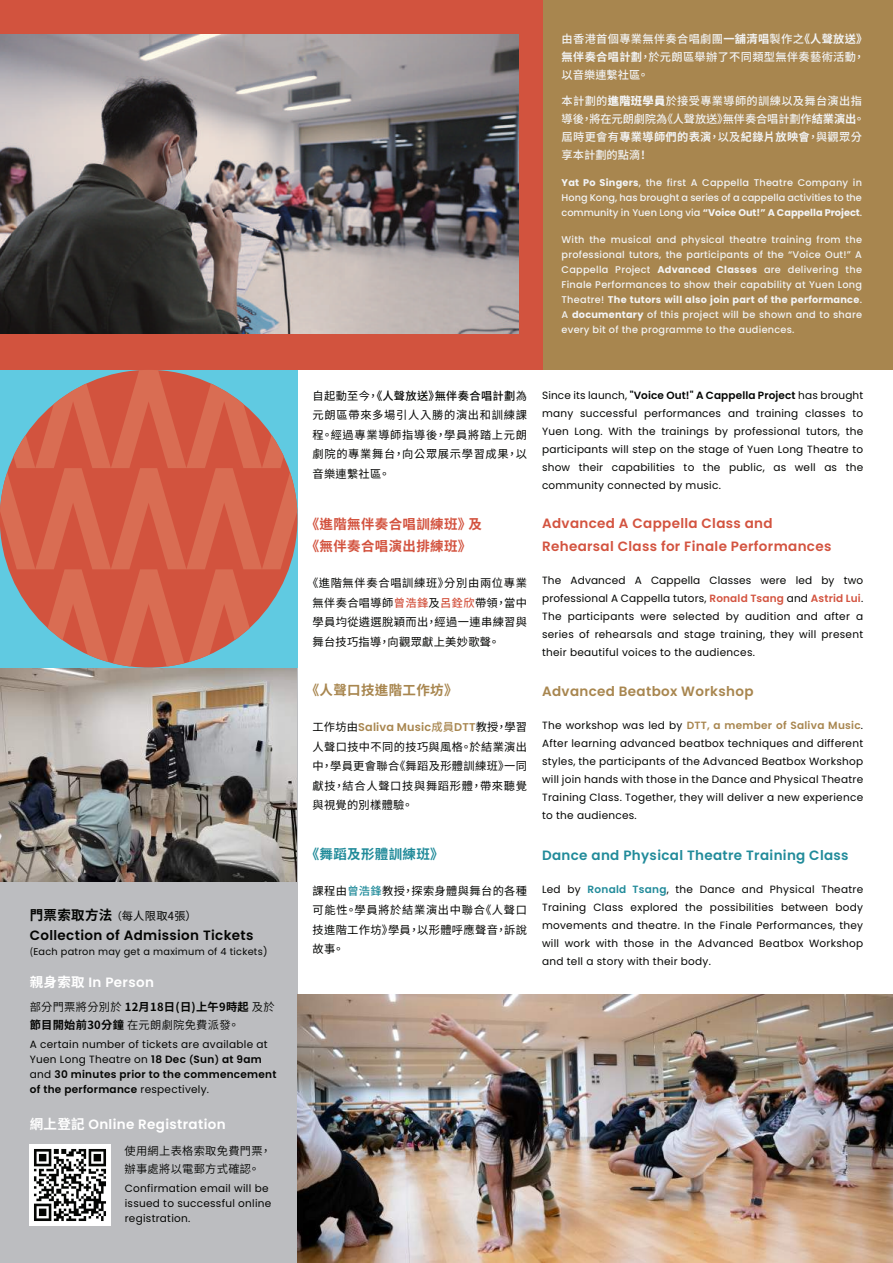
<style>
.page{position:relative;width:893px;height:1263px;background:#fff}
.page>*{position:absolute;margin:0;border:0;box-sizing:border-box;transform-origin:0 0}
.t1{font:600 13.5px/22.5px "Poppins";letter-spacing:.025em;color:#d3533f}
.t2{font:600 13.5px "Poppins";letter-spacing:.025em;color:#218b9a}
.t3{font:600 13.5px "Poppins";letter-spacing:.025em;color:#fff}
.t4{font:600 13.5px "Poppins";letter-spacing:.025em;color:#040503}
.t5{font:700 13.5px/22.5px "Noto Sans CJ Ktc";letter-spacing:.025em;color:#d3533f}
.t6{font:600 13.5px "Poppins";letter-spacing:.025em;color:#a8864f}
.t7{font:700 13.5px "Noto Sans CJ Ktc";letter-spacing:.025em;color:#a8864f}
.t8{font:700 13.5px "Noto Sans CJ Ktc";letter-spacing:.025em;color:#218b9a}
.t9{font:11.25px/19.5px "Noto Sans CJ Ktc";letter-spacing:.03em;color:#040503;text-align:justify}
.t10{font:500 11.25px/18px "Noto Sans CJ Ktc";color:#f2f3f4}
.t11{font:500 11.25px/18px "Noto Sans CJ Ktc";letter-spacing:.025em;color:#f2f3f4}
.t12{font:700 11.25px/18px "Noto Sans CJ Ktc";letter-spacing:.025em;color:#040503}
.t13{font:600 11.25px/18px "Noto Sans CJ Ktc";letter-spacing:.025em;color:#040503}
.t14{font:600 11.25px "Poppins";letter-spacing:.015em;color:#a8864f}
.t15{font:10.5px/18px "Poppins";letter-spacing:.025em;color:#040503;text-align:justify}
.t16{font:500 9.75px/15px "Poppins";letter-spacing:.025em;color:#f2f3f4;text-align:justify}
.t17{font:9.75px "Poppins";letter-spacing:.025em;color:#040503}
.s1{font-weight:700;font-size:13.5px}
.s2{font-size:10.5px}
.s3{font-family:"Noto Sans CJ Ktc"}
.s4{font-family:"Noto Sans CJ Ktc";font-weight:700}
.s5{font-weight:600}
.s6{font-weight:600;font-size:9px}
.s7{font-weight:700}
.s8{font-weight:900}
.s9{font-weight:500}
.s10{font-weight:500;color:#d3533f}
.s11{font-family:"Noto Sans CJ Ktc";font-weight:400;color:#040503}
.s12{font-family:"Noto Sans CJ Ktc";font-weight:500}
.s13{font-weight:500;color:#218b9a}
.s14{font-weight:600;color:#d3533f}
.s15{font-weight:600;color:#a8864f}
.s16{font-weight:600;color:#218b9a}
</style>
<div class="page">
<div style="left:404px;top:0;width:489px;height:370px;background:#a8864f"></div>
<div style="left:0;top:667px;width:298px;height:596px;background:#bcbdc0"></div>
<div style="left:0;top:0;width:542px;height:370px;background:#d2533e"></div>
<svg style="left:0;top:370px;width:297px;height:296px;background:#bc7467"></svg>
<img style="left:30px;top:1144px;width:81px;height:81px">
<img style="left:0;top:34px;width:519px;height:299px">
<img style="left:297px;top:995px;width:596px;height:268px">
<img style="left:0;top:669px;width:297px;height:213px">
<p class="t9" style="left:30px;top:906px;width:168px"><span class="s1">門票索取方法</span> <span class="s2">（</span>每人限取4張）</p>
<p class="t4" style="left:30px;top:927px;width:225px">Collection of Admission Tickets</p>
<p class="t17" style="left:30px;top:945px;width:239px"><span class="s3">(</span>Each patron may get a maximum of 4 tickets)</p>
<p class="t3" style="left:30px;top:974px;width:126px"><span class="s4">親身索取</span> In Person</p>
<p class="t12" style="left:30px;top:998px;width:246px"><span class="s5">部分門票將分別於</span> 12月18日(日)上午9時起 <span class="s5">及於</span>節目開始前30分鐘 <span class="s5">在元朗劇院免費派發。</span></p>
<p class="t15" style="left:30px;top:1037px;width:248px;line-height:15px;text-align:left">A certain number of tickets are available at Yuen Long Theatre on <span class="s5">18 Dec</span> <span class="s6">(</span><span class="s5">Sun</span><span class="s6">)</span> <span class="s5">at 9am </span>and <span class="s5">30 minutes prior to the commencement of the performance</span> respectively.</p>
<p class="t3" style="left:30px;top:1117px;width:197px"><span class="s4">網上登記</span> Online Registration</p>
<p class="t13" style="left:125px;top:1142px;width:148px">使用網上表格索取免費門票，辦事處將以電郵方式確認。</p>
<p class="t15" style="left:125px;top:1181px;width:148px;line-height:15px;text-align:left">Confirmation email will be issued to successful online registration.</p>
<p class="t11" style="left:562px;top:30px;width:307px">由香港首個專業無伴奏合唱劇團<span class="s7">一舖清唱</span>製作之<span class="s7">《人聲放送》無伴奏合唱計劃</span>，於元朗區舉辦了不同類型無伴奏藝術活動，以音樂連繫社區。</p>
<p class="t10" style="left:562px;top:92px;width:305px">本計劃的<span class="s8">進階班學員</span>於接受專業導師的訓練以及舞台演出指導後，將在元朗劇院為《人聲放送》無伴奏合唱計劃作<span class="s7">結業演出</span>。屆時更會有<span class="s7">專業導師們的表演</span>，以及<span class="s7">紀錄片放映會</span>，與觀眾分享本計劃的點滴！</p>
<p class="t16" style="left:562px;top:175px;width:302px"><span class="s7">Yat Po Singers</span>, the first A Cappella Theatre Company in Hong Kong, has brought a series of a cappella activities to the community in Yuen Long via <span class="s7">“Voice Out!” A Cappella Project</span>.</p>
<p class="t16" style="left:562px;top:232px;width:302px">With the musical and physical theatre training from the professional tutors, the participants of the “Voice Out!” A Cappella Project <span class="s7">Advanced Classes</span> are delivering the Finale Performances to show their capability at Yuen Long Theatre! <span class="s7">The tutors will also join part of the performance</span>.<br>A <span class="s7">documentary</span> of this project will be shown and to share every bit of the programme to the audiences.</p>
<p class="t9" style="left:312px;top:386px;width:216px">自起動至今，<span class="s9">《人聲放送》無伴奏合唱計劃</span>為元朗區帶來多場引人入勝的演出和訓練課程。經過專業導師指導後，學員將踏上元朗劇院的專業舞台，向公眾展示學習成果，以音樂連繫社區。</p>
<p class="t15" style="left:542px;top:386px;width:323px">Since its launch, <span class="s5">"Voice Out!" A Cappella Project</span> has brought many successful performances and training classes to Yuen Long. With the trainings by professional tutors, the participants will step on the stage of Yuen Long Theatre to show their capabilities to the public, as well as the community connected by music.</p>
<p class="t5" style="left:306px;top:513px;width:178px">《進階無伴奏合唱訓練班》及《無伴奏合唱演出排練班》</p>
<p class="t9" style="left:312px;top:573px;width:216px;text-indent:-5px">《進階無伴奏合唱訓練班》分別由兩位專業無伴奏合唱導師<span class="s10">曾浩鋒</span>及<span class="s10">呂銓欣</span>帶領，當中學員均從遴選脫穎而出，經過一連串練習與舞台技巧指導，向觀眾獻上美妙歌聲。</p>
<p class="t7" style="left:306px;top:683px;width:153px">《人聲口技進階工作坊》</p>
<p class="t14" style="left:312px;top:721px;width:216px"><span class="s11">工作坊由</span>Saliva Music<span class="s12">成員</span>DTT<span class="s11">教授，學習</span></p>
<p class="t9" style="left:312px;top:737px;width:216px">人聲口技中不同的技巧與風格。於結業演出中，學員更會聯合《舞蹈及形體訓練班》一同獻技，結合人聲口技與舞蹈形體，帶來聽覺與視覺的別樣體驗。</p>
<p class="t8" style="left:306px;top:846px;width:139px">《舞蹈及形體訓練班》</p>
<p class="t9" style="left:312px;top:881px;width:216px">課程由<span class="s13">曾浩鋒</span>教授，探索身體與舞台的各種可能性。學員將於結業演出中聯合《人聲口技進階工作坊》學員，以形體呼應聲音，訴說故事。</p>
<p class="t1" style="left:542px;top:512px;width:291px">Advanced A Cappella Class and<br>Rehearsal Class for Finale Performances</p>
<p class="t15" style="left:542px;top:571px;width:323px">The Advanced A Cappella Classes were led by two professional A Cappella tutors, <span class="s14">Ronald Tsang</span> and <span class="s14">Astrid Lui</span>.<br>The participants were selected by audition and after a series of rehearsals and stage training, they will present their beautiful voices to the audiences.</p>
<p class="t6" style="left:542px;top:684px;width:213px">Advanced Beatbox Workshop</p>
<p class="t15" style="left:542px;top:717px;width:323px">The workshop was led by <span class="s15">DTT, a member of Saliva Music</span>.<br>After learning advanced beatbox techniques and different styles, the participants of the Advanced Beatbox Workshop will join hands with those in the Dance and Physical Theatre Training Class. Together, they will deliver a new experience to the audiences.</p>
<p class="t2" style="left:542px;top:847px;width:308px">Dance and Physical Theatre Training Class</p>
<p class="t15" style="left:542px;top:880px;width:323px">Led by <span class="s16">Ronald Tsang</span>, the Dance and Physical Theatre Training Class explored the possibilities between body movements and theatre. In the Finale Performances, they will work with those in the Advanced Beatbox Workshop and tell a story with their body.</p>
</div>
